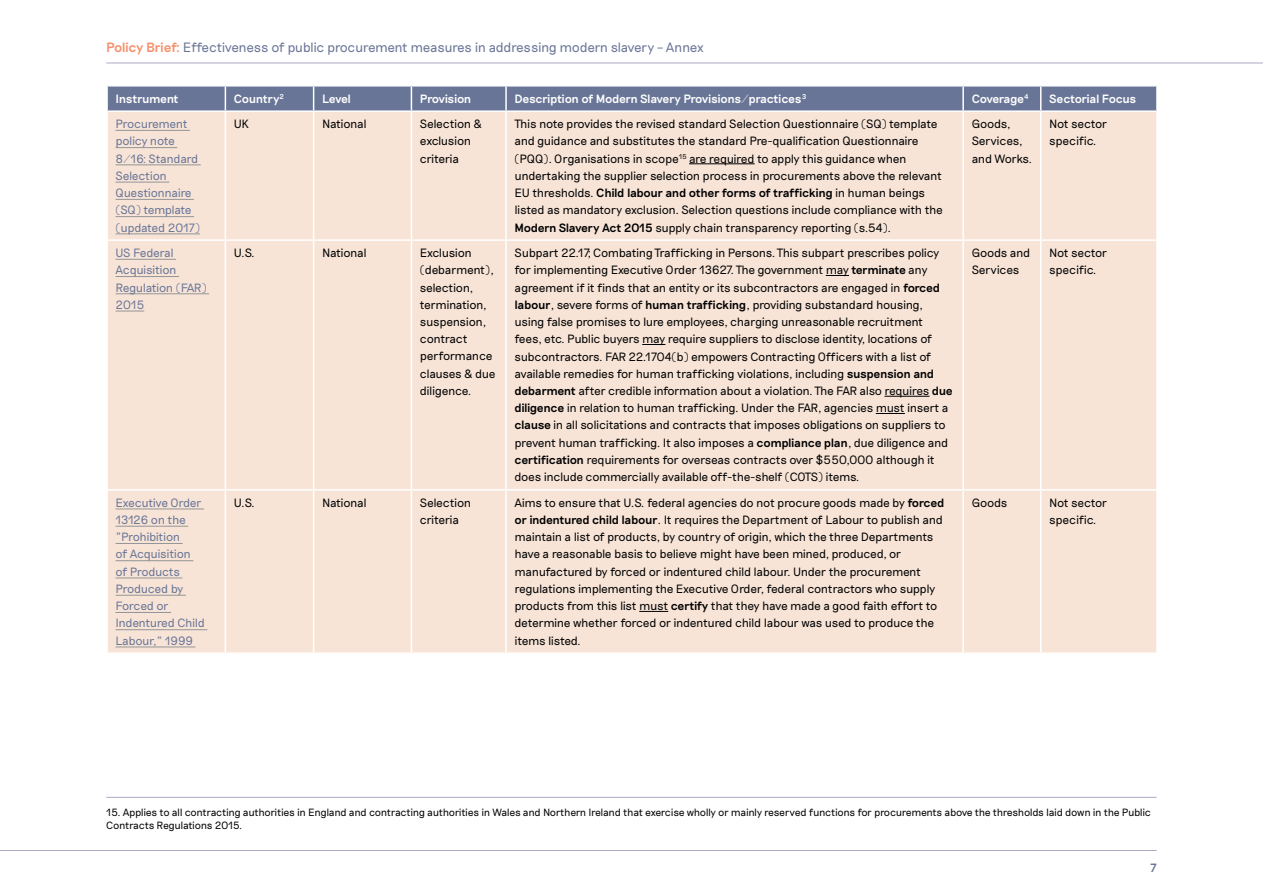
<style>
.page{position:relative;width:1263px;height:893px;background:#fff}
.page>*{position:absolute;margin:0;border:0;box-sizing:border-box;transform-origin:0 0}
.t1{font:300 13.5px "Riposte";letter-spacing:-.035em;color:#697597}
.t2{font:300 12px/17.2px "Riposte";letter-spacing:-.04em;color:#000}
.t3{font:300 12px/17.2px "Riposte";letter-spacing:-.04em;color:#697597}
.t4{font:500 12px "Riposte";letter-spacing:-.035em;color:#fff}
.t5{font:300 12px/17.2px "Riposte";letter-spacing:-.02em;color:#000}
.t6{font:500 12px "Riposte";color:#697597}
.t7{font:300 10.5px/12.8px "Riposte";letter-spacing:-.04em;color:#000}
.s1{font-weight:500;color:#f6916c}
.s2{font-weight:500}
</style>
<div class="page">
<hr style="left:106px;top:63px;width:1157px;height:1px;background:#a9acc1">
<hr style="left:0;top:850px;width:1157px;height:1px;background:#a9acc1">
<div style="left:108px;top:112px;width:1048px;height:540px;background:#f7e4d7"></div>
<div style="left:107px;top:86px;width:1050px;height:24px;background:#697597"></div>
<hr style="left:1156px;top:87px;width:2px;height:23px;background:#fff">
<hr style="left:225px;top:112px;width:1px;height:127px;background:#fff">
<hr style="left:313px;top:112px;width:1px;height:127px;background:#fff">
<hr style="left:411px;top:112px;width:1px;height:127px;background:#fff">
<hr style="left:505px;top:112px;width:2px;height:127px;background:#fff">
<hr style="left:962px;top:112px;width:2px;height:127px;background:#fff">
<hr style="left:1040px;top:112px;width:1px;height:127px;background:#fff">
<hr style="left:106px;top:239px;width:119px;height:2px;background:#fff">
<hr style="left:225px;top:239px;width:89px;height:2px;background:#fff">
<hr style="left:225px;top:241px;width:1px;height:248px;background:#fff">
<hr style="left:314px;top:239px;width:97px;height:2px;background:#fff">
<hr style="left:313px;top:241px;width:1px;height:248px;background:#fff">
<hr style="left:411px;top:239px;width:95px;height:2px;background:#fff">
<hr style="left:411px;top:241px;width:1px;height:248px;background:#fff">
<hr style="left:506px;top:239px;width:457px;height:2px;background:#fff">
<hr style="left:505px;top:241px;width:2px;height:248px;background:#fff">
<hr style="left:963px;top:239px;width:78px;height:2px;background:#fff">
<hr style="left:962px;top:241px;width:2px;height:248px;background:#fff">
<hr style="left:1041px;top:239px;width:117px;height:2px;background:#fff">
<hr style="left:1040px;top:241px;width:1px;height:248px;background:#fff">
<hr style="left:106px;top:489px;width:119px;height:2px;background:#fff">
<hr style="left:225px;top:489px;width:89px;height:2px;background:#fff">
<hr style="left:225px;top:491px;width:1px;height:161px;background:#fff">
<hr style="left:314px;top:489px;width:97px;height:2px;background:#fff">
<hr style="left:313px;top:491px;width:1px;height:161px;background:#fff">
<hr style="left:411px;top:489px;width:95px;height:2px;background:#fff">
<hr style="left:411px;top:491px;width:1px;height:161px;background:#fff">
<hr style="left:506px;top:489px;width:457px;height:2px;background:#fff">
<hr style="left:505px;top:491px;width:2px;height:161px;background:#fff">
<hr style="left:963px;top:489px;width:78px;height:2px;background:#fff">
<hr style="left:962px;top:491px;width:2px;height:161px;background:#fff">
<hr style="left:1041px;top:489px;width:117px;height:2px;background:#fff">
<hr style="left:1040px;top:491px;width:1px;height:161px;background:#fff">
<hr style="left:116px;top:130px;width:74px;height:1px;background:#939598">
<hr style="left:116px;top:147px;width:61px;height:1px;background:#939598">
<hr style="left:116px;top:165px;width:85px;height:1px;background:#939598">
<hr style="left:116px;top:182px;width:53px;height:1px;background:#939598">
<hr style="left:116px;top:199px;width:78px;height:1px;background:#939598">
<hr style="left:116px;top:216px;width:78px;height:1px;background:#939598">
<hr style="left:116px;top:234px;width:84px;height:1px;background:#939598">
<hr style="left:689px;top:164px;width:66px;height:1px;background:#000">
<hr style="left:116px;top:259px;width:60px;height:1px;background:#939598">
<hr style="left:116px;top:276px;width:63px;height:1px;background:#939598">
<hr style="left:116px;top:294px;width:93px;height:1px;background:#939598">
<svg style="left:116px;top:311px;width:28px;height:1px"></svg>
<svg style="left:826px;top:275px;width:23px;height:1px"></svg>
<svg style="left:642px;top:344px;width:23px;height:1px"></svg>
<hr style="left:884px;top:396px;width:45px;height:1px;background:#000">
<svg style="left:876px;top:413px;width:29px;height:1px"></svg>
<hr style="left:116px;top:509px;width:88px;height:1px;background:#939598">
<hr style="left:116px;top:526px;width:72px;height:1px;background:#939598">
<hr style="left:116px;top:543px;width:67px;height:1px;background:#939598">
<hr style="left:116px;top:560px;width:77px;height:1px;background:#939598">
<hr style="left:116px;top:578px;width:66px;height:1px;background:#939598">
<hr style="left:116px;top:595px;width:70px;height:1px;background:#939598">
<hr style="left:116px;top:612px;width:55px;height:1px;background:#939598">
<hr style="left:116px;top:629px;width:91px;height:1px;background:#939598">
<hr style="left:116px;top:647px;width:79px;height:1px;background:#939598">
<svg style="left:639px;top:611px;width:29px;height:1px"></svg>
<hr style="left:106px;top:797px;width:1051px;height:1px;background:#a9acc1">
<p class="t1" style="left:106px;top:39px;width:599px"><span class="s1">Policy Brief:</span> Effectiveness of public procurement measures in addressing modern slavery – Annex</p>
<p class="t4" style="left:116px;top:92px;width:65px">Instrument</p>
<p class="t4" style="left:234px;top:92px;width:52px">Country<sup>2</sup></p>
<p class="t4" style="left:322px;top:92px;width:30px">Level</p>
<p class="t4" style="left:420px;top:92px;width:53px">Provision</p>
<p class="t4" style="left:514px;top:92px;width:293px">Description of Modern Slavery Provisions/practices<sup>3</sup></p>
<p class="t4" style="left:972px;top:92px;width:58px">Coverage<sup>4</sup></p>
<p class="t4" style="left:1049px;top:92px;width:89px">Sectorial Focus</p>
<p class="t3" style="left:116px;top:116px;width:86px">Procurement policy note<br>8/16: Standard<br>Selection<br>Questionnaire (SQ) template (updated 2017)</p>
<p class="t2" style="left:234px;top:116px;width:17px">UK</p>
<p class="t2" style="left:322px;top:116px;width:46px">National</p>
<p class="t2" style="left:420px;top:116px;width:64px">Selection &amp; exclusion criteria</p>
<p class="t2" style="left:514px;top:116px;width:430px">This note provides the revised standard Selection Questionnaire (SQ) template and guidance and substitutes the standard Pre-qualification Questionnaire (PQQ). Organisations in scope<sup>15</sup> are required to apply this guidance when undertaking the supplier selection process in procurements above the relevant EU thresholds. <span class="s2">Child labour and other forms of trafficking</span> in human beings listed as mandatory exclusion. Selection questions include compliance with the <span class="s2">Modern Slavery Act 2015</span> supply chain transparency reporting (s.54).</p>
<p class="t2" style="left:972px;top:116px;width:62px">Goods,<br>Services, and Works.</p>
<p class="t2" style="left:1049px;top:116px;width:59px">Not sector specific.</p>
<p class="t3" style="left:116px;top:244px;width:93px">US Federal<br>Acquisition<br>Regulation (FAR)<br>2015</p>
<p class="t2" style="left:234px;top:244px;width:22px">U.S.</p>
<p class="t2" style="left:322px;top:244px;width:46px">National</p>
<p class="t2" style="left:420px;top:244px;width:77px">Exclusion (debarment), selection, termination, suspension, contract performance clauses &amp; due diligence.</p>
<p class="t2" style="left:514px;top:244px;width:439px">Subpart 22.17; Combating Trafficking in Persons. This subpart prescribes policy for implementing Executive Order 13627. The government may <span class="s2">terminate</span> any agreement if it finds that an entity or its subcontractors are engaged in <span class="s2">forced labour</span>, severe forms of <span class="s2">human trafficking</span>, providing substandard housing, using false promises to lure employees, charging unreasonable recruitment fees, etc. Public buyers may require suppliers to disclose identity, locations of subcontractors. FAR 22.1704(b) empowers Contracting Officers with a list of available remedies for human trafficking violations, including <span class="s2">suspension and debarment</span> after credible information about a violation. The FAR also requires <span class="s2">due diligence</span> in relation to human trafficking. Under the FAR, agencies must insert a <span class="s2">clause</span> in all solicitations and contracts that imposes obligations on suppliers to prevent human trafficking. It also imposes a <span class="s2">compliance plan</span>, due diligence and <span class="s2">certification</span> requirements for overseas contracts over $550,000 although it does include commercially available off-the-shelf (COTS) items.</p>
<p class="t5" style="left:972px;top:244px;width:60px">Goods and<br>Services</p>
<p class="t2" style="left:1049px;top:244px;width:59px">Not sector specific.</p>
<p class="t3" style="left:116px;top:494px;width:91px">Executive Order<br>13126 on the "Prohibition<br>of Acquisition of Products<br>Produced by<br>Forced or<br>Indentured Child<br>Labour," 1999</p>
<p class="t2" style="left:234px;top:494px;width:22px">U.S.</p>
<p class="t2" style="left:322px;top:494px;width:46px">National</p>
<p class="t2" style="left:420px;top:494px;width:53px">Selection criteria</p>
<p class="t2" style="left:514px;top:494px;width:431px">Aims to ensure that U.S. federal agencies do not procure goods made by <span class="s2">forced or indentured child labour</span>. It requires the Department of Labour to publish and maintain a list of products, by country of origin, which the three Departments have a reasonable basis to believe might have been mined, produced, or manufactured by forced or indentured child labour. Under the procurement regulations implementing the Executive Order, federal contractors who supply products from this list must <span class="s2">certify</span> that they have made a good faith effort to determine whether forced or indentured child labour was used to produce the items listed.</p>
<p class="t2" style="left:972px;top:494px;width:37px">Goods</p>
<p class="t2" style="left:1049px;top:494px;width:59px">Not sector specific.</p>
<p class="t7" style="left:106px;top:807px;width:1046px">15. Applies to all contracting authorities in England and contracting authorities in Wales and Northern Ireland that exercise wholly or mainly reserved functions for procurements above the thresholds laid down in the Public<br>Contracts Regulations 2015.</p>
<p class="t6" style="left:1150px;top:861px;width:8px">7</p>
</div>
